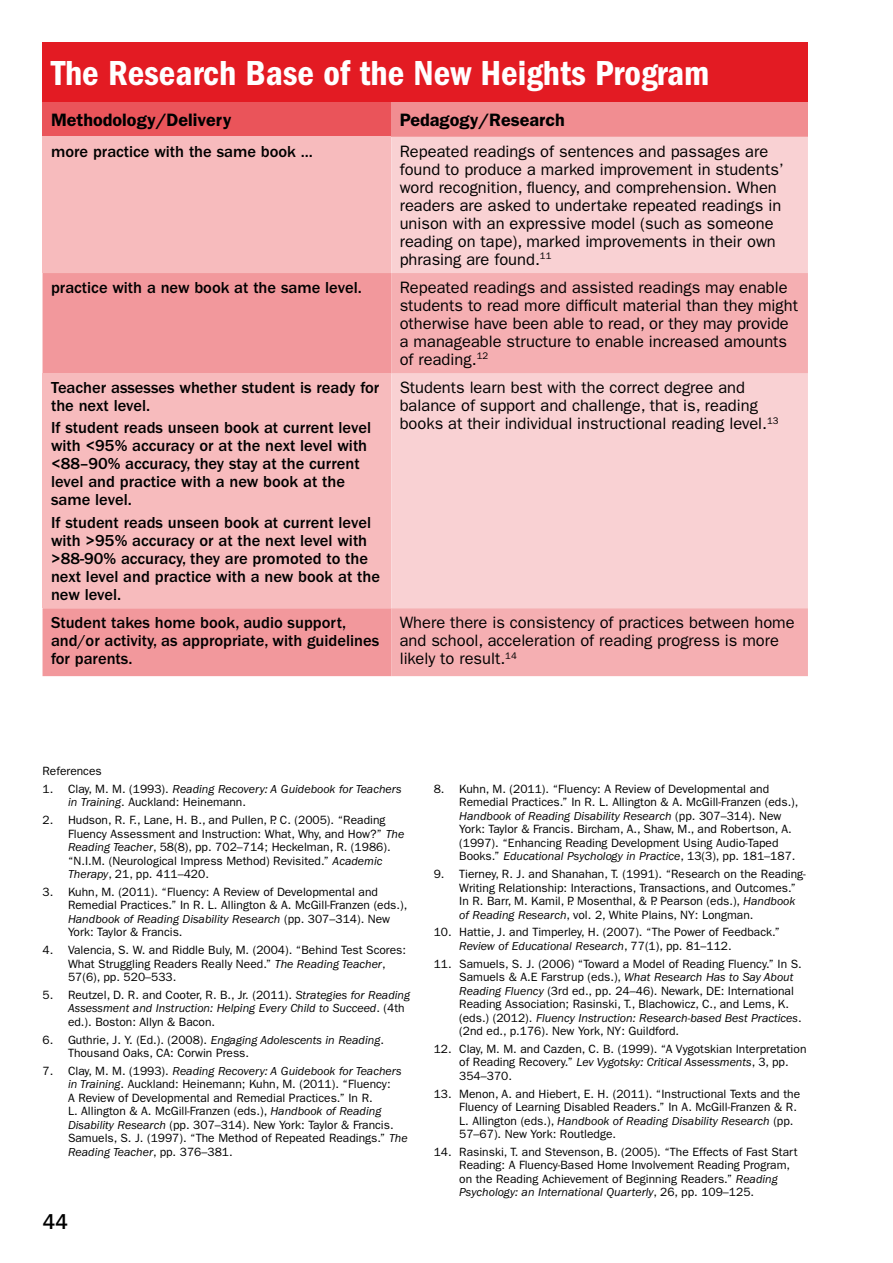
<style>
.page{position:relative;width:893px;height:1263px;background:#fff}
.page>*{position:absolute;margin:0;border:0;box-sizing:border-box;transform-origin:0 0}
.t1{font:36px "ITC Franklin Gothic Std Dm Cd";color:#fff}
.t2{font:500 21px "Franklin Gothic IT Cby BT";color:#000}
.t3{font:600 18px "ITC Franklin Gothic Std";color:#000}
.t4{font:16.5px/18px "ITC Franklin Gothic Std";color:#000}
.t5{font:500 16.5px/18px "ITC Franklin Gothic Std";color:#000}
.t6{font:12px/13.5px "ITC Franklin Gothic Std";color:#000}
.t7{font:italic 12px/13.5px "ITC Franklin Gothic Std";color:#000}
.s1{font-style:normal}
.s2{font-style:italic}
</style>
<div class="page">
<div style="left:43px;top:43px;width:765px;height:59px;background:#e31b23"></div>
<div style="left:43px;top:102px;width:348px;height:35px;background:#ea545a"></div>
<div style="left:391px;top:102px;width:417px;height:35px;background:#f18d91"></div>
<div style="left:43px;top:137px;width:348px;height:136px;background:#f7bbbd"></div>
<div style="left:391px;top:137px;width:417px;height:136px;background:#f9d1d3"></div>
<div style="left:43px;top:273px;width:348px;height:403px;background:#f2989c"></div>
<svg style="left:391px;top:273px;width:417px;height:403px;background:#f7c2c5"></svg>
<div style="left:43px;top:373px;width:348px;height:235px;background:#f7bbbd"></div>
<h1 class="t1" style="left:51px;top:52px;width:660px">The Research Base of the New Heights Program</h1>
<h3 class="t3" style="left:51px;top:109px;width:182px">Methodology/Delivery</h3>
<h3 class="t3" style="left:400px;top:109px;width:167px">Pedagogy/Research</h3>
<h3 class="t5" style="left:51px;top:142px;width:263px">more practice with the same book ...</h3>
<p class="t4" style="left:400px;top:142px;width:386px">Repeated readings of sentences and passages are found to produce a marked improvement in students’ word recognition, fluency, and comprehension. When readers are asked to undertake repeated readings in unison with an expressive model (such as someone reading on tape), marked improvements in their own phrasing are found.<sup>11</sup></p>
<h3 class="t5" style="left:51px;top:279px;width:312px">practice with a new book at the same level.</h3>
<h3 class="t4" style="left:400px;top:278px;width:400px">Repeated readings and assisted readings may enable students to read more difficult material than they might otherwise have been able to read, or they may provide a manageable structure to enable increased amounts of reading.<sup>12</sup></h3>
<h3 class="t5" style="left:51px;top:379px;width:330px">Teacher assesses whether student is ready for the next level.</h3>
<h3 class="t5" style="left:51px;top:419px;width:321px">If student reads unseen book at current level with &lt;95% accuracy or at the next level with &lt;88–90% accuracy, they stay at the current level and practice with a new book at the same level.</h3>
<h3 class="t5" style="left:51px;top:513px;width:330px">If student reads unseen book at current level with &gt;95% accuracy or at the next level with &gt;88-90% accuracy, they are promoted to the next level and practice with a new book at the new level.</h3>
<h3 class="t4" style="left:400px;top:379px;width:380px">Students learn best with the correct degree and balance of support and challenge, that is, reading books at their individual instructional reading level.<sup>13</sup></h3>
<h3 class="t5" style="left:51px;top:614px;width:330px">Student takes home book, audio support, and/or activity, as appropriate, with guidelines for parents.</h3>
<h3 class="t4" style="left:400px;top:614px;width:397px">Where there is consistency of practices between home and school, acceleration of reading progress is more likely to result.<sup>14</sup></h3>
<p class="t6" style="left:43px;top:764px;width:61px">References</p>
<p class="t7" style="left:68px;top:782px;width:335px;text-indent:-26px"><span class="s1">1. Clay, M. M. (1993).</span> Reading Recovery: A Guidebook for Teachers in Training<span class="s1">. Auckland: Heinemann.</span></p>
<p class="t6" style="left:68px;top:813px;width:338px;text-indent:-26px">2. Hudson, R. F., Lane, H. B., and Pullen, P. C. (2005). “Reading Fluency Assessment and Instruction: What, Why, and How?” <span class="s2">The Reading Teacher</span>, 58(8), pp. 702–714; Heckelman, R. (1986). “N.I.M. (Neurological Impress Method) Revisited.” <span class="s2">Academic Therapy</span>, 21, pp. 411–420.</p>
<p class="t6" style="left:68px;top:885px;width:341px;text-indent:-26px">3. Kuhn, M. (2011). “Fluency: A Review of Developmental and Remedial Practices.” In R. L. Allington &amp; A. McGill-Franzen (eds.), <span class="s2">Handbook of Reading Disability Research</span> (pp. 307–314). New York: Taylor &amp; Francis.</p>
<p class="t6" style="left:68px;top:943px;width:340px;text-indent:-26px">4. Valencia, S. W. and Riddle Buly, M. (2004). “Behind Test Scores:<br>What Struggling Readers Really Need.” <span class="s2">The Reading Teacher</span>,<br>57(6), pp. 520–533.</p>
<p class="t7" style="left:68px;top:988px;width:344px;text-indent:-26px"><span class="s1">5. Reutzel, D. R. and Cooter, R. B., Jr. (2011).</span> Strategies for Reading<br>Assessment and Instruction: Helping Every Child to Succeed<span class="s1">. (4th ed.). Boston: Allyn &amp; Bacon.</span></p>
<p class="t6" style="left:68px;top:1033px;width:317px;text-indent:-26px">6. Guthrie, J. Y. (Ed.). (2008). <span class="s2">Engaging Adolescents in Reading</span>.<br>Thousand Oaks, CA: Corwin Press.</p>
<p class="t6" style="left:68px;top:1064px;width:341px;text-indent:-26px">7. Clay, M. M. (1993). <span class="s2">Reading Recovery: A Guidebook for Teachers in Training</span>. Auckland: Heinemann; Kuhn, M. (2011). “Fluency:<br>A Review of Developmental and Remedial Practices.” In R.<br>L. Allington &amp; A. McGill-Franzen (eds.), <span class="s2">Handbook of Reading Disability Research</span> (pp. 307–314). New York: Taylor &amp; Francis.<br>Samuels, S. J. (1997). “The Method of Repeated Readings.” <span class="s2">The Reading Teacher</span>, pp. 376–381.</p>
<h2 class="t2" style="left:43px;top:1209px;width:27px">44</h2>
<p class="t6" style="left:459px;top:782px;width:341px;text-indent:-26px">8. Kuhn, M. (2011). “Fluency: A Review of Developmental and Remedial Practices.” In R. L. Allington &amp; A. McGill-Franzen (eds.), <span class="s2">Handbook of Reading Disability Research</span> (pp. 307–314). New York: Taylor &amp; Francis. Bircham, A., Shaw, M., and Robertson, A. (1997). “Enhancing Reading Development Using Audio‐Taped Books.” <span class="s2">Educational Psychology in Practice</span>, 13(3), pp. 181–187.</p>
<p class="t6" style="left:459px;top:867px;width:348px;text-indent:-26px">9. Tierney, R. J. and Shanahan, T. (1991). “Research on the Reading-Writing Relationship: Interactions, Transactions, and Outcomes.” In R. Barr, M. Kamil, P. Mosenthal, &amp; P. Pearson (eds.), <span class="s2">Handbook of Reading Research</span>, vol. 2, White Plains, NY: Longman.</p>
<p class="t6" style="left:459px;top:925px;width:322px;text-indent:-26px">10. Hattie, J. and Timperley, H. (2007). “The Power of Feedback.”<br><span class="s2">Review of Educational Research</span>, 77(1), pp. 81–112.</p>
<p class="t6" style="left:459px;top:957px;width:344px;text-indent:-26px">11. Samuels, S. J. (2006) “Toward a Model of Reading Fluency.” In S.<br>Samuels &amp; A.E Farstrup (eds.), <span class="s2">What Research Has to Say About Reading Fluency</span> (3rd ed., pp. 24–46). Newark, DE: International Reading Association; Rasinski, T., Blachowicz, C., and Lems, K. (eds.) (2012). <span class="s2">Fluency Instruction: Research-based Best Practices</span>. (2nd ed., p.176). New York, NY: Guildford.</p>
<p class="t6" style="left:459px;top:1042px;width:349px;text-indent:-26px">12. Clay, M. M. and Cazden, C. B. (1999). “A Vygotskian Interpretation of Reading Recovery.” <span class="s2">Lev Vygotsky: Critical Assessments</span>, 3, pp.<br>354–370.</p>
<p class="t6" style="left:459px;top:1087px;width:342px;text-indent:-26px">13. Menon, A. and Hiebert, E. H. (2011). “Instructional Texts and the Fluency of Learning Disabled Readers.” In A. McGill-Franzen &amp; R.<br>L. Allington (eds.), <span class="s2">Handbook of Reading Disability Research</span> (pp.<br>57–67). New York: Routledge.</p>
<p class="t6" style="left:459px;top:1145px;width:340px;text-indent:-26px">14. Rasinski, T. and Stevenson, B. (2005). “The Effects of Fast Start Reading: A Fluency-Based Home Involvement Reading Program, on the Reading Achievement of Beginning Readers.” <span class="s2">Reading Psychology: an International Quarterly</span>, 26, pp. 109–125.</p>
</div>
